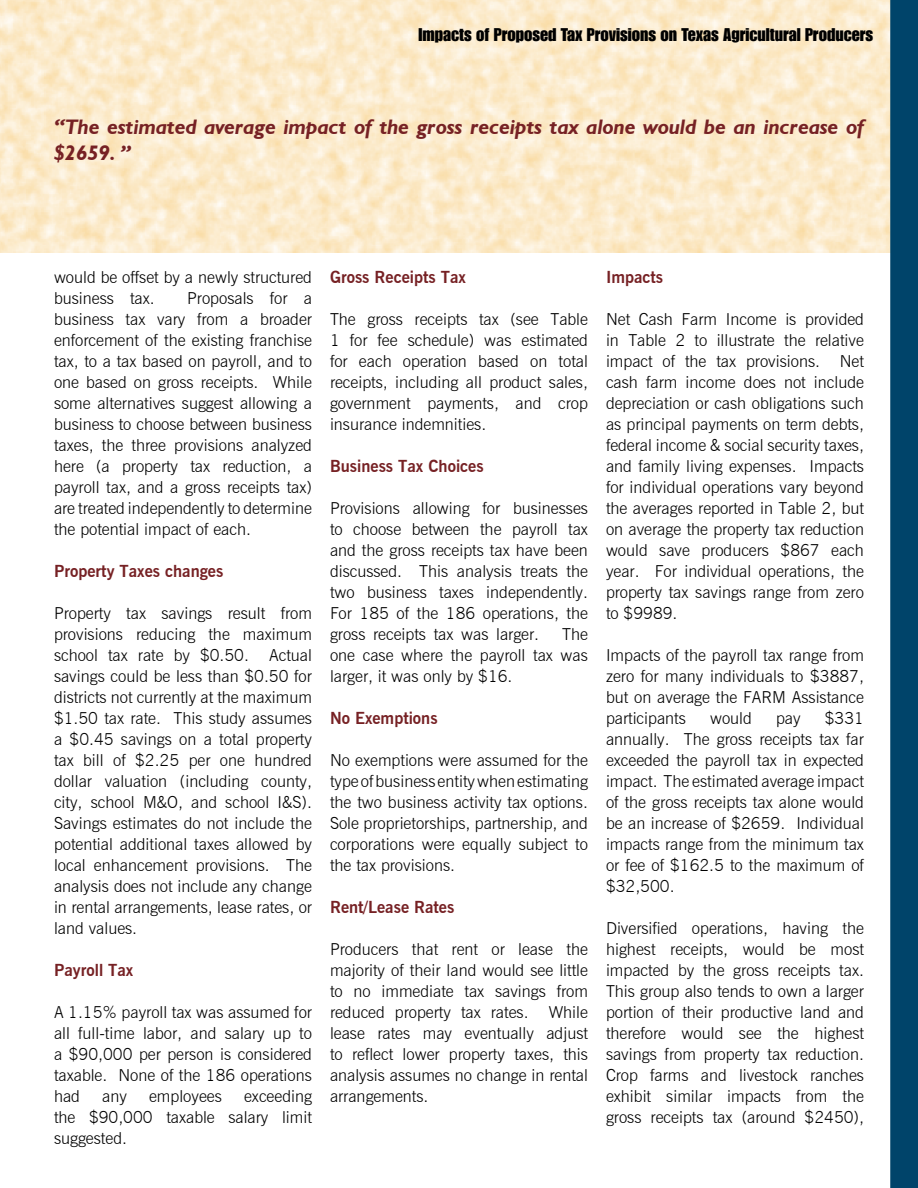
<style>
.page{position:relative;width:918px;height:1188px;background:#fff}
.page>*{position:absolute;margin:0;border:0;box-sizing:border-box;transform-origin:0 0}
.t1{font:italic 700 21px/25.2px "Humanist 521 BT";color:#762124}
.t2{font:18px "Impact";color:#000}
.t3{font:300 16.5px/21px "News Gothic BT";color:#000;text-align:justify}
.t4{font:700 16.5px "News Gothic BT";color:#762124}
.s1{color:#762123}
</style>
<div class="page">
<svg style="left:0;top:0;width:635px;height:252px;fill:#fcebcd"></svg>
<img style="left:635px;top:0;width:255px;height:253px">
<div style="left:891px;top:0;width:27px;height:1188px;background:#00446a"></div>
<div style="left:890px;top:0;width:28px;height:1188px;border:2px solid #00446a"></div>
<p class="t2" style="left:418px;top:24px;width:456px">Impacts of Proposed Tax Provisions on Texas Agricultural Producers</p>
<p class="t1" style="left:54px;top:114px;width:812px">“The estimated average impact of the gross receipts tax alone would be an increase of $2659. <span class="s1">”</span></p>
<p class="t3" style="left:54px;top:266px;width:259px">would be offset by a newly structured business tax.</p>
<p class="t3" style="left:54px;top:287px;width:260px;text-indent:133px">Proposals for a business tax vary from a broader enforcement of the existing franchise tax, to a tax based on payroll, and to one based on gross receipts. While some alternatives suggest allowing a business to choose between business taxes, the three provisions analyzed here (a property tax reduction, a payroll tax, and a gross receipts tax) are treated independently to determine the potential impact of each.</p>
<p class="t4" style="left:54px;top:561px;width:171px">Property Taxes changes</p>
<p class="t3" style="left:54px;top:602px;width:260px">Property tax savings result from provisions reducing the maximum school tax rate by $0.50. Actual savings could be less than $0.50 for districts not currently at the maximum $1.50 tax rate. This study assumes a $0.45 savings on a total property tax bill of $2.25 per one hundred dollar valuation (including county, city, school M&amp;O, and school I&amp;S).<br>Savings estimates do not include the potential additional taxes allowed by local enhancement provisions. The analysis does not include any change in rental arrangements, lease rates, or land values.</p>
<p class="t4" style="left:54px;top:960px;width:81px">Payroll Tax</p>
<p class="t3" style="left:54px;top:1001px;width:260px">A 1.15% payroll tax was assumed for all full-time labor, and salary up to a $90,000 per person is considered taxable. None of the 186 operations had</p>
<p class="t3" style="left:54px;top:1085px;width:259px;text-indent:190px">exceeding the $90,000 taxable salary limit suggested.</p>
<p class="t3" style="left:102px;top:1085px;width:26px">any</p>
<p class="t3" style="left:149px;top:1085px;width:74px">employees</p>
<p class="t4" style="left:330px;top:267px;width:137px">Gross Receipts Tax</p>
<p class="t3" style="left:330px;top:308px;width:260px">The gross receipts tax (see Table 1 for fee schedule) was estimated for each operation based on total receipts, including all product sales, government payments, and crop insurance indemnities.</p>
<p class="t4" style="left:330px;top:456px;width:155px">Business Tax Choices</p>
<p class="t3" style="left:330px;top:497px;width:259px">Provisions allowing for businesses to choose between the payroll tax and the gross receipts tax have been discussed. This analysis treats the two business taxes independently.<br>For 185 of the 186 operations, the gross receipts tax was larger.</p>
<p class="t3" style="left:330px;top:623px;width:259px;text-indent:232px">The one case where the payroll tax was larger, it was only by $16.</p>
<p class="t4" style="left:330px;top:708px;width:109px">No Exemptions</p>
<p class="t3" style="left:330px;top:749px;width:260px">No exemptions were assumed for the type of business entity when estimating the two business activity tax options.<br>Sole proprietorships, partnership, and corporations were equally subject to the tax provisions.</p>
<p class="t4" style="left:330px;top:897px;width:126px">Rent/Lease Rates</p>
<p class="t3" style="left:330px;top:938px;width:260px">Producers that rent or lease the majority of their land would see little to no immediate tax savings from reduced property tax rates. While lease rates may eventually adjust to reflect lower property taxes, this analysis assumes no change in rental arrangements.</p>
<p class="t4" style="left:606px;top:267px;width:59px">Impacts</p>
<p class="t3" style="left:606px;top:308px;width:260px">Net Cash Farm Income is provided in Table 2 to illustrate the relative impact of the tax provisions. Net cash farm income does not include depreciation or cash obligations such as principal payments on term debts, federal income &amp; social security taxes, and family living expenses. Impacts for individual operations vary beyond the averages reported in Table 2, but on average the property tax reduction would save producers $867 each year. For individual operations, the property tax savings range from zero to $9989.</p>
<p class="t3" style="left:606px;top:644px;width:259px">Impacts of the payroll tax range from zero for many individuals to $3887, but on average the FARM Assistance participants</p>
<p class="t3" style="left:606px;top:707px;width:260px;text-indent:219px">$331 annually. The gross receipts tax far exceeded the payroll tax in expected impact. The estimated average impact of the gross receipts tax alone would be an increase of $2659. Individual impacts range from the minimum tax or fee of $162.5 to the maximum of $32,500.</p>
<p class="t3" style="left:606px;top:917px;width:259px">Diversified operations, having the highest receipts, would be most impacted by the gross receipts tax.<br>This group also tends to own a larger portion of their productive land and therefore would see the highest savings from property tax reduction.<br>Crop farms and livestock ranches exhibit similar impacts from the gross receipts tax (around $2450),</p>
<p class="t3" style="left:710px;top:707px;width:43px">would</p>
<p class="t3" style="left:776px;top:707px;width:26px">pay</p>
</div>
